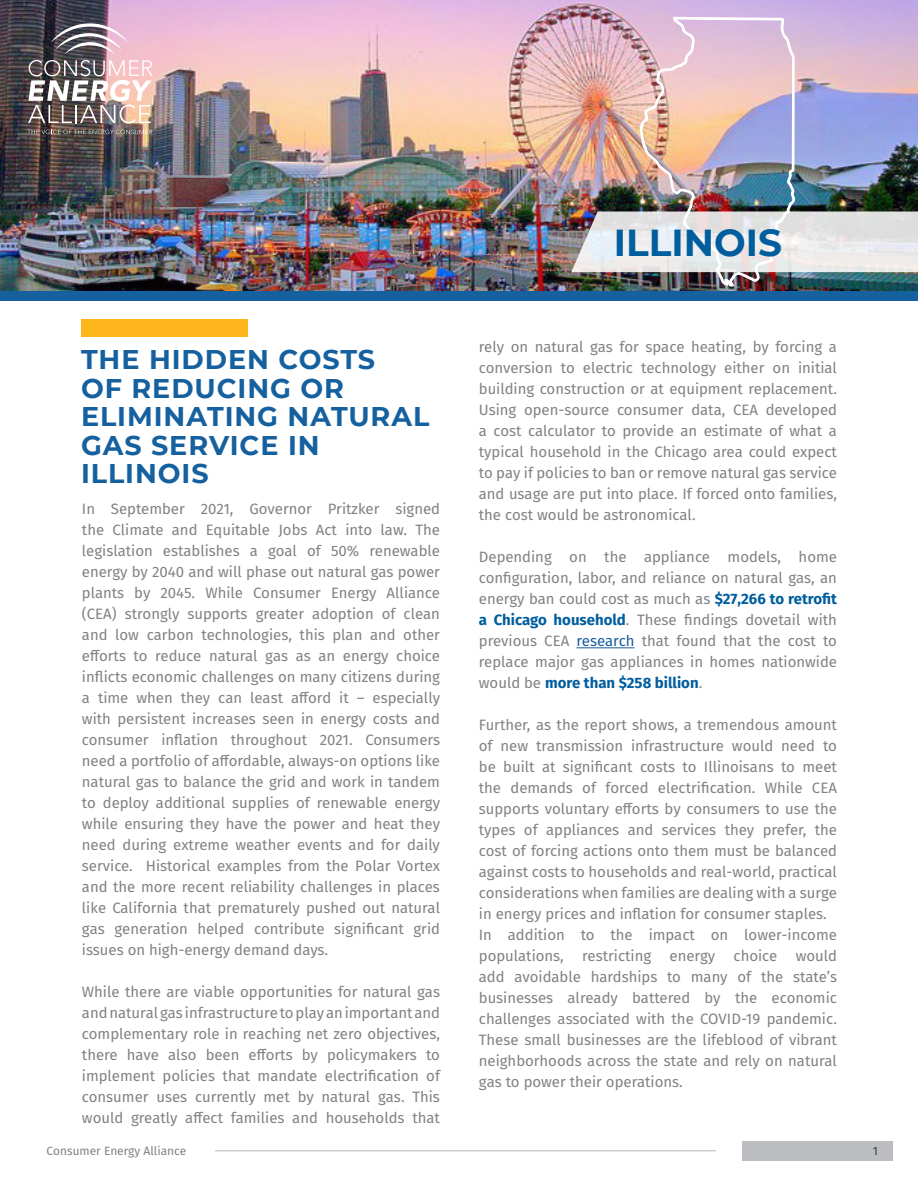
<style>
.page{position:relative;width:918px;height:1188px;background:#fff}
.page>*{position:absolute;margin:0;border:0;box-sizing:border-box;transform-origin:0 0}
.Headline_3{font:700 37.5px "Montserrat";color:#005e9e}
.Headline_2{font:700 27px/28.5px "Montserrat";letter-spacing:.035em;color:#15609f}
.Body_Text{font:15px/21px "Fira Sans";color:#808285;text-align:justify}
.t1{font:12px "Fira Sans";color:#808285}
.t2{font:12px "Fira Sans";color:#3e3e3f}
.s1{font-weight:700;color:#005e9e}
.s2{color:#175d9e}
</style>
<div class="page">
<img style="left:0;top:0;width:918px;height:291px">
<svg style="left:638px;top:0;width:159px;height:1152px"></svg>
<div style="left:0;top:291px;width:918px;height:10px;background:#15609f"></div>
<div style="left:82px;top:320px;width:166px;height:17px;background:#fcb61c"></div>
<img style="left:571px;top:18px;width:347px;height:268px">
<svg style="left:27px;top:130px;width:125px;height:4px"></svg>
<img style="left:28px;top:23px;width:125px;height:101px">
<hr style="left:576px;top:647px;width:59px;height:1px;background:#175d9e">
<div style="left:742px;top:1141px;width:150px;height:20px;background:#bcbdc0"></div>
<hr style="left:215px;top:1150px;width:501px;height:1px;background:#bcbdc0">
<p class="Headline_3" style="left:614px;top:216px;width:170px">ILLINOIS</p>
<p class="Body_Text" style="left:479px;top:336px;width:360px">rely on natural gas for space heating, by forcing a conversion to electric technology either on initial building construction or at equipment replacement.<br>Using open-source consumer data, CEA developed a cost calculator to provide an estimate of what a typical household in the Chicago area could expect to pay if policies to ban or remove natural gas service and usage are put into place. If forced onto families, the cost would be astronomical.</p>
<p class="Body_Text" style="left:479px;top:546px;width:360px">Depending on the appliance models, home configuration, labor, and reliance on natural gas, an energy ban could cost as much as <span class="s1">$27,266 to retrofit a Chicago household</span>. These findings dovetail with previous CEA <span class="s2">research</span> that found that the cost to replace major gas appliances in homes nationwide would be <span class="s1">more than $258 billion</span>.</p>
<p class="Body_Text" style="left:479px;top:714px;width:360px">Further, as the report shows, a tremendous amount of new transmission infrastructure would need to be built at significant costs to Illinoisans to meet the demands of forced electrification. While CEA supports voluntary efforts by consumers to use the types of appliances and services they prefer, the cost of forcing actions onto them must be balanced against costs to households and real-world, practical considerations when families are dealing with a surge in energy prices and inflation for consumer staples.</p>
<p class="Body_Text" style="left:479px;top:924px;width:360px">In addition to the impact on lower-income populations, restricting energy choice would add avoidable hardships to many of the state’s businesses already battered by the economic challenges associated with the COVID-19 pandemic.<br>These small businesses are the lifeblood of vibrant neighborhoods across the state and rely on natural gas to power their operations.</p>
<p class="Headline_2" style="left:81px;top:344px;width:350px">THE HIDDEN COSTS<br>OF REDUCING OR<br>ELIMINATING NATURAL<br>GAS SERVICE IN<br>ILLINOIS</p>
<p class="Body_Text" style="left:82px;top:498px;width:360px">In September 2021, Governor Pritzker signed the Climate and Equitable Jobs Act into law. The legislation establishes a goal of 50% renewable energy by 2040 and will phase out natural gas power plants by 2045. While Consumer Energy Alliance (CEA) strongly supports greater adoption of clean and low carbon technologies, this plan and other efforts to reduce natural gas as an energy choice inflicts economic challenges on many citizens during a time when they can least afford it – especially with persistent increases seen in energy costs and consumer inflation throughout 2021. Consumers need a portfolio of affordable, always-on options like natural gas to balance the grid and work in tandem to deploy additional supplies of renewable energy while ensuring they have the power and heat they need during extreme weather events and for daily service. Historical examples from the Polar Vortex and the more recent reliability challenges in places like California that prematurely pushed out natural gas generation helped contribute significant grid issues on high-energy demand days.</p>
<p class="Body_Text" style="left:82px;top:981px;width:360px">While there are viable opportunities for natural gas and natural gas infrastructure to play an important and complementary role in reaching net zero objectives, there have also been efforts by policymakers to implement policies that mandate electrification of consumer uses currently met by natural gas. This would greatly affect families and households that</p>
<p class="t1" style="left:47px;top:1142px;width:141px">Consumer Energy Alliance</p>
<p class="t2" style="left:873px;top:1142px;width:7px">1</p>
</div>
